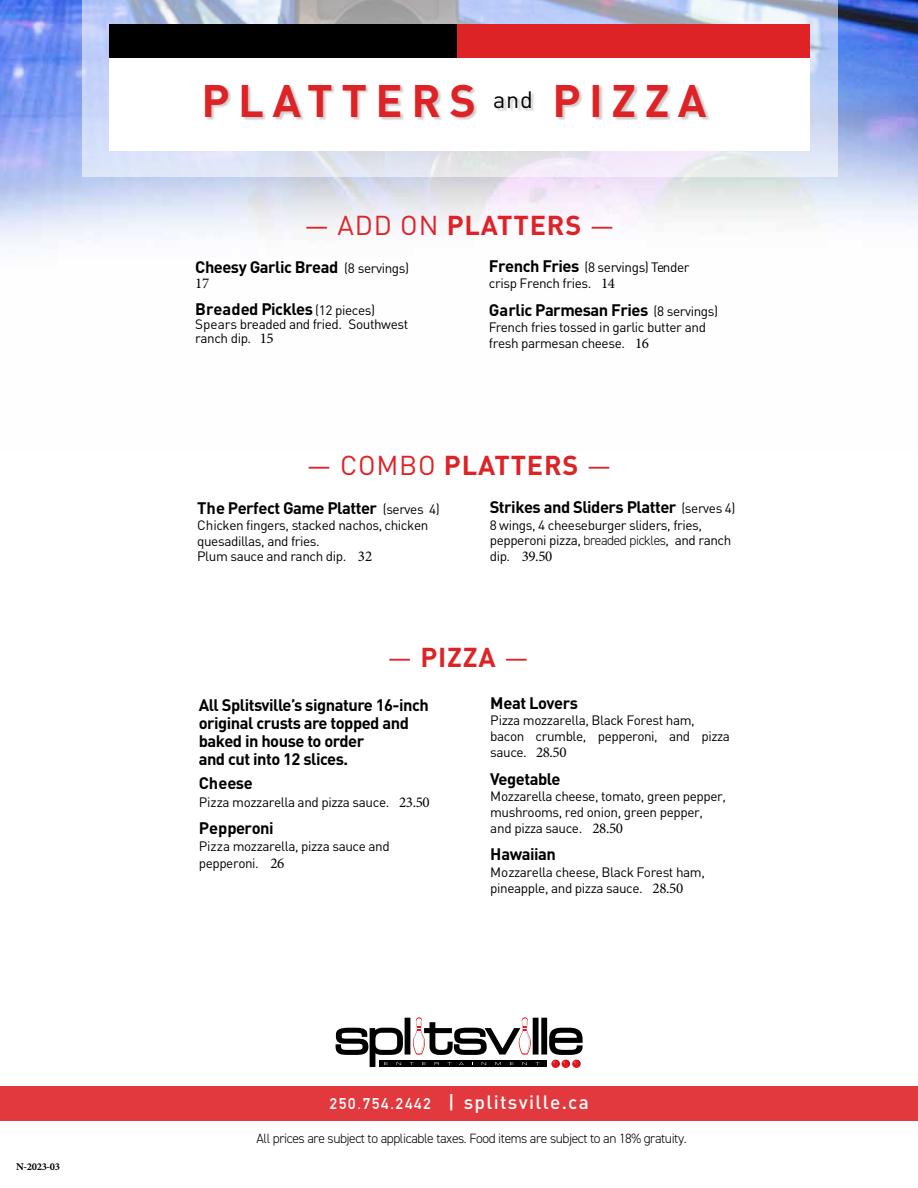
<style>
.page{position:relative;width:918px;height:1188px;background:#fff}
.page>*{position:absolute;margin:0;border:0;box-sizing:border-box;transform-origin:0 0}
.t1{font:700 45px "DIN";letter-spacing:.19em;color:#de2327}
.t2{font:700 27px "DIN";letter-spacing:.03em;color:#de2327}
.t3{font:500 19.05px "DIN";letter-spacing:.07em;color:#fff}
.t4{font:700 16.5px/18px "DIN";letter-spacing:-.03em;color:#000}
.t5{font:15px "Minion Pro";color:#000}
.t6{font:13.5px/15.6px "DIN";letter-spacing:-.03em;color:#000}
.t7{font:300 13.5px "DIN2014";letter-spacing:-.03em;color:#000}
.t8{font:700 10.5px "Minion Pro";letter-spacing:-.03em;color:#000}
.s1{font-weight:400}
.s2{font-weight:400;font-size:13.5px}
.s3{font-family:"Minion Pro";font-size:15px}
.s4{font-weight:700;font-size:16.5px}
.s5{font-family:"DIN2014";font-weight:300}
.s6{font-family:"DIN";font-size:13.5px}
.s7{font-family:"DIN Alternate";font-weight:700;font-size:15.3px}
</style>
<div class="page">
<img style="left:0;top:0;width:918px;height:251px">
<svg style="left:82px;top:0;width:756px;height:177px;background:#ccd1e4"></svg>
<div style="left:110px;top:26px;width:700px;height:125px;background:#fff"></div>
<div style="left:206px;top:85px;width:505px;height:36px;background:#000;opacity:.2"></div>
<div style="left:110px;top:25px;width:348px;height:33px;background:#000"></div>
<div style="left:458px;top:25px;width:352px;height:33px;background:#de2327"></div>
<div style="left:0;top:1086px;width:918px;height:34px;background:#e1393d"></div>
<svg style="left:336px;top:1017px;width:247px;height:50px"></svg>
<p class="t8" style="left:16px;top:1159px;width:45px">N-2023-03</p>
<h1 class="t1" style="left:201px;top:71px;width:507px">PLATTERS <sup>and</sup> PIZZA</h1>
<h2 class="t2" style="left:304px;top:208px;width:311px"><span class="s1">— ADD ON</span> PLATTERS <span class="s1">—</span></h2>
<p class="t4" style="left:195px;top:257px;width:215px">Cheesy Garlic Bread <span class="s2">(8 servings)</span></p>
<p class="t5" style="left:195px;top:273px;width:15px">17</p>
<p class="t4" style="left:195px;top:299px;width:181px">Breaded Pickles <span class="s2">(12 pieces)</span></p>
<p class="t6" style="left:195px;top:317px;width:214px;line-height:14px">Spears breaded and fried. Southwest ranch dip. <span class="s3">15</span></p>
<p class="t6" style="left:489px;top:259px;width:202px"><span class="s4">French Fries</span> (8 servings) Tender crisp French fries. <span class="s3">14</span></p>
<p class="t4" style="left:489px;top:300px;width:231px">Garlic Parmesan Fries <span class="s2">(8 servings)</span></p>
<p class="t6" style="left:489px;top:319px;width:219px">French fries tossed in garlic butter and fresh parmesan cheese. <span class="s3">16</span></p>
<h2 class="t2" style="left:307px;top:448px;width:306px"><span class="s1">— COMBO</span> PLATTERS <span class="s1">—</span></h2>
<p class="t4" style="left:197px;top:498px;width:244px">The Perfect Game Platter <span class="s2">(serves 4)</span></p>
<p class="t6" style="left:197px;top:517px;width:233px">Chicken fingers, stacked nachos, chicken quesadillas, and fries.<br>Plum sauce and ranch dip. <span class="s3">32</span></p>
<p class="t4" style="left:490px;top:498px;width:247px">Strikes and Sliders Platter <span class="s2">(serves 4)</span></p>
<p class="t6" style="left:490px;top:517px;width:243px">8 wings, 4 cheeseburger sliders, fries, pepperoni pizza, <span class="s5">breaded pickles</span>, and ranch</p>
<p class="t5" style="left:490px;top:546px;width:64px"><span class="s6">dip.</span> 39.50</p>
<h2 class="t2" style="left:387px;top:640px;width:143px"><span class="s1">—</span> PIZZA <span class="s1">—</span></h2>
<p class="t4" style="left:199px;top:695px;width:232px">All Splitsville’s signature 16-inch original crusts are topped and baked in house to order<br>and cut into 12 slices.</p>
<p class="t4" style="left:199px;top:773px;width:56px">Cheese</p>
<p class="t6" style="left:199px;top:794px;width:232px">Pizza mozzarella and pizza sauce. <span class="s3">23.50</span></p>
<p class="t4" style="left:199px;top:818px;width:76px">Pepperoni</p>
<p class="t6" style="left:199px;top:837px;width:193px;line-height:17.4px">Pizza mozzarella, pizza sauce and pepperoni. <span class="s3">26</span></p>
<p class="t4" style="left:490px;top:693px;width:89px">Meat Lovers</p>
<p class="t6" style="left:490px;top:712px;width:241px">Pizza mozzarella, Black Forest ham, bacon crumble, pepperoni, and pizza sauce. <span class="s3">28.50</span></p>
<p class="t4" style="left:490px;top:769px;width:72px">Vegetable</p>
<p class="t6" style="left:490px;top:788px;width:237px;line-height:16px">Mozzarella cheese, tomato, green pepper, mushrooms, red onion, green pepper, and pizza sauce. <span class="s3">28.50</span></p>
<p class="t4" style="left:490px;top:845px;width:67px">Hawaiian</p>
<p class="t6" style="left:490px;top:863px;width:216px;line-height:16.2px">Mozzarella cheese, Black Forest ham, pineapple, and pizza sauce. <span class="s3">28.50</span></p>
<h3 class="t3" style="left:330px;top:1090px;width:261px"><span class="s7">250.754.2442</span> | splitsville.ca</h3>
<p class="t7" style="left:257px;top:1130px;width:432px">All prices are subject to applicable taxes. Food items are subject to an 18% gratuity.</p>
</div>
